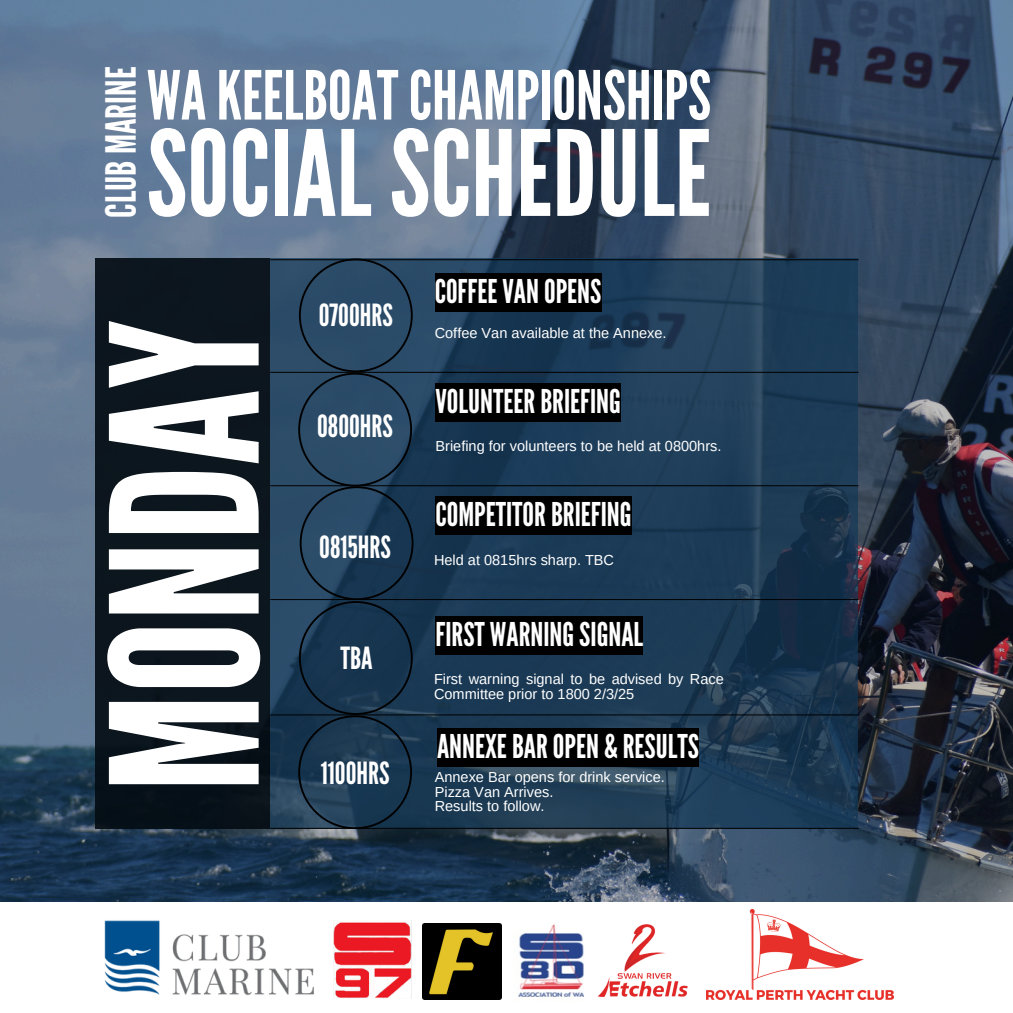
<style>
.page{position:relative;width:1013px;height:1013px;background:#fff}
.page>*{position:absolute;margin:0;border:0;box-sizing:border-box;transform-origin:0 0}
.t1{font:203.62px "League Gothic";color:#fff}
.t2{font:118.25px "League Gothic";color:#fff}
.t3{font:67.5px "League Gothic";color:#fff}
.t4{font:41.5px "League Gothic";color:#fff}
.t5{font:32.75px "League Gothic";color:#fff}
.t6{font:30.5px "League Gothic";color:#fff}
.t7{font:14.5px/14.2px "Arimo";color:#fff}
</style>
<div class="page">
<img style="left:0;top:0;width:1012px;height:902px">
<svg style="left:95px;top:258px;width:762px;height:571px;background:#1d3b56"></svg>
<hr style="left:270px;top:259px;width:588px;height:1px;background:#000">
<hr style="left:270px;top:372px;width:588px;height:1px;background:#000">
<hr style="left:270px;top:485px;width:588px;height:1px;background:#000">
<hr style="left:270px;top:599px;width:588px;height:1px;background:#000">
<hr style="left:270px;top:714px;width:588px;height:1px;background:#000">
<hr style="left:270px;top:827px;width:588px;height:1px;background:#000">
<svg style="left:298px;top:258px;width:115px;height:570px;background:#203d57"></svg>
<div style="left:95px;top:258px;width:175px;height:570px;background:#0c161e"></div>
<div style="left:435px;top:273px;width:166px;height:39px;background:#000"></div>
<div style="left:435px;top:383px;width:186px;height:39px;background:#000"></div>
<div style="left:435px;top:496px;width:196px;height:39px;background:#000"></div>
<div style="left:435px;top:616px;width:208px;height:38px;background:#000"></div>
<div style="left:437px;top:728px;width:262px;height:39px;background:#000"></div>
<img style="left:423px;top:923px;width:78px;height:76px">
<img style="left:333px;top:920px;width:79px;height:78px">
<img style="left:518px;top:924px;width:66px;height:73px">
<img style="left:104px;top:920px;width:210px;height:76px">
<img style="left:706px;top:909px;width:187px;height:90px">
<img style="left:597px;top:924px;width:91px;height:73px">
<h5 class="t4" style="left:97px;top:217px;width:152px;rotate:-90deg">CLUBMARINE</h5>
<p class="t3" style="left:147px;top:56px;width:566px">WAKEELBOATCHAMPIONSHIPS</p>
<p class="t2" style="left:147px;top:105px;width:566px">SOCIALSCHEDULE</p>
<h5 class="t1" style="left:68px;top:792px;width:474px;rotate:-90deg">MONDAY</h5>
<p class="t6" style="left:319px;top:297px;width:76px">0700HRS</p>
<h5 class="t6" style="left:317px;top:408px;width:77px">0800HRS</h5>
<p class="t6" style="left:319px;top:529px;width:73px">0815HRS</p>
<h5 class="t6" style="left:340px;top:640px;width:34px">TBA</h5>
<p class="t6" style="left:321px;top:755px;width:70px">1100HRS</p>
<p class="t5" style="left:435px;top:272px;width:168px">COFFEEVANOPENS</p>
<h5 class="t7" style="left:435px;top:326px;width:233px">Coffee Van available at the Annexe.</h5>
<p class="t5" style="left:435px;top:382px;width:187px">VOLUNTEERBRIEFING</p>
<p class="t7" style="left:435px;top:439px;width:287px">Briefing for volunteers to be held at 0800hrs.</p>
<h5 class="t5" style="left:435px;top:495px;width:198px">COMPETITORBRIEFING</h5>
<p class="t7" style="left:434px;top:553px;width:182px">Held at 0815hrs sharp. TBC</p>
<p class="t5" style="left:435px;top:615px;width:209px">FIRST WARNINGSIGNAL</p>
<h5 class="t7" style="left:434px;top:672px;width:291px">First warning signal to be advised by Race<br>Committee prior to 1800 2/3/25</h5>
<h5 class="t5" style="left:437px;top:727px;width:263px">ANNEXEBAROPEN &amp; RESULTS</h5>
<p class="t7" style="left:435px;top:770px;width:232px">Annexe Bar opens for drink service.</p>
<p class="t7" style="left:435px;top:784px;width:120px">Pizza Van Arrives.</p>
<h5 class="t7" style="left:435px;top:799px;width:111px">Results to follow.</h5>
</div>
